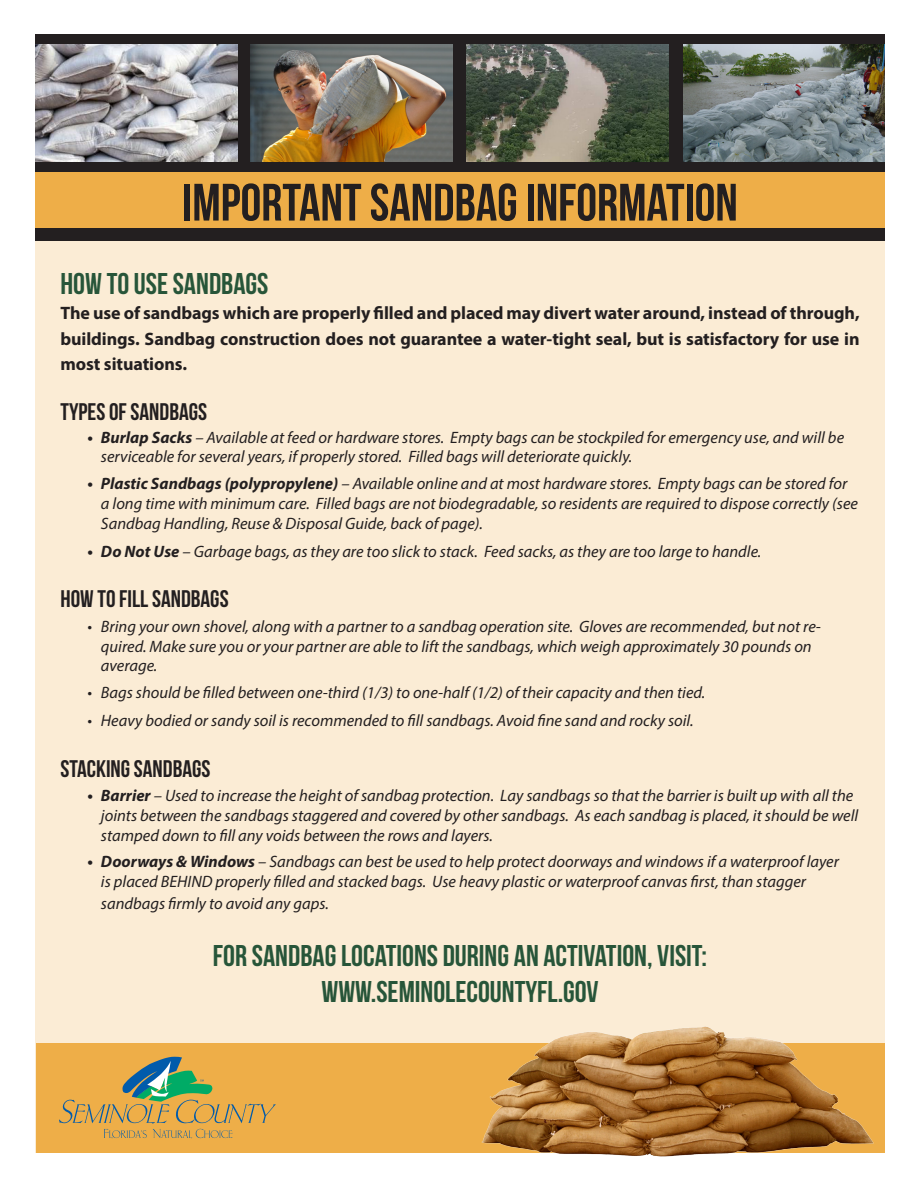
<style>
.page{position:relative;width:918px;height:1188px;background:#fff}
.page>*{position:absolute;margin:0;border:0;box-sizing:border-box;transform-origin:0 0}
.t1{font:52.5px "Bebas Neue";color:#231f20}
.t2{font:30px/36px "Bebas Neue";color:#275539;text-align:center}
.t3{font:24px "Bebas Neue";color:#231f20}
.t4{font:700 18px/25.5px "Myriad Pro";letter-spacing:-.005em;color:#231f20;text-align:justify}
.t5{font:italic 16.5px/19.8px "Myriad Pro";color:#231f20}
.s1{font-weight:700}
</style>
<div class="page">
<div style="left:35px;top:217px;width:850px;height:936px;background:#fbecd5"></div>
<div style="left:35px;top:34px;width:850px;height:139px;background:#231f20"></div>
<div style="left:35px;top:173px;width:850px;height:56px;background:#eeae48"></div>
<img style="left:35px;top:44px;width:202px;height:117px">
<img style="left:251px;top:44px;width:202px;height:117px">
<img style="left:467px;top:44px;width:202px;height:117px">
<img style="left:683px;top:44px;width:202px;height:117px">
<div style="left:35px;top:228px;width:850px;height:13px;background:#231f20"></div>
<div style="left:36px;top:1043px;width:848px;height:110px;background:#eeae48"></div>
<svg style="left:59px;top:1057px;width:217px;height:81px"></svg>
<img style="left:481px;top:1026px;width:393px;height:131px">
<p class="t1" style="left:182px;top:174px;width:557px">IMPORTANT SANDBAG INFORMATION</p>
<p class="t2" style="left:60px;top:265px;width:210px">HOW TO USE SANDBAGS</p>
<p class="t4" style="left:60px;top:300px;width:801px">The use of sandbags which are properly filled and placed may divert water around, instead of through, buildings. Sandbag construction does not guarantee a water-tight seal, but is satisfactory for use in most situations.</p>
<p class="t3" style="left:60px;top:399px;width:148px">TYPES OF SANDBAGS</p>
<p class="t5" style="left:101px;top:427px;width:745px;text-indent:-14px"><span class="s1">• Burlap Sacks</span> – Available at feed or hardware stores. Empty bags can be stockpiled for emergency use, and will be serviceable for several years, if properly stored. Filled bags will deteriorate quickly.</p>
<p class="t5" style="left:101px;top:473px;width:759px;text-indent:-14px"><span class="s1">• Plastic Sandbags (polypropylene)</span> – Available online and at most hardware stores. Empty bags can be stored for a long time with minimum care. Filled bags are not biodegradable, so residents are required to dispose correctly (see<br>Sandbag Handling, Reuse &amp; Disposal Guide, back of page).</p>
<p class="t5" style="left:87px;top:541px;width:675px"><span class="s1">• Do Not Use</span> – Garbage bags, as they are too slick to stack. Feed sacks, as they are too large to handle.</p>
<p class="t3" style="left:60px;top:586px;width:170px">HOW TO FILL SANDBAGS</p>
<p class="t5" style="left:101px;top:616px;width:722px;text-indent:-14px">• Bring your own shovel, along with a partner to a sandbag operation site. Gloves are recommended, but not re&shy;quired. Make sure you or your partner are able to lift the sandbags, which weigh approximately 30 pounds on average.</p>
<p class="t5" style="left:87px;top:682px;width:619px">• Bags should be filled between one-third (1/3) to one-half (1/2) of their capacity and then tied.</p>
<p class="t5" style="left:87px;top:711px;width:608px">• Heavy bodied or sandy soil is recommended to fill sandbags. Avoid fine sand and rocky soil.</p>
<p class="t3" style="left:60px;top:755px;width:152px">STACKING SANDBAGS</p>
<p class="t5" style="left:101px;top:785px;width:759px;text-indent:-14px"><span class="s1">• Barrier</span> – Used to increase the height of sandbag protection. Lay sandbags so that the barrier is built up with all the joints between the sandbags staggered and covered by other sandbags. As each sandbag is placed, it should be well stamped down to fill any voids between the rows and layers.</p>
<p class="t5" style="left:101px;top:851px;width:740px;text-indent:-14px"><span class="s1">• Doorways &amp; Windows</span> – Sandbags can best be used to help protect doorways and windows if a waterproof layer is placed BEHIND properly filled and stacked bags. Use heavy plastic or waterproof canvas first, than stagger</p>
<p class="t5" style="left:101px;top:893px;width:229px">sandbags firmly to avoid any gaps.</p>
<p class="t2" style="left:213px;top:937px;width:496px">FOR SANDBAG LOCATIONS DURING AN ACTIVATION, VISIT:<br>WWW.SEMINOLECOUNTYFL.GOV</p>
</div>
